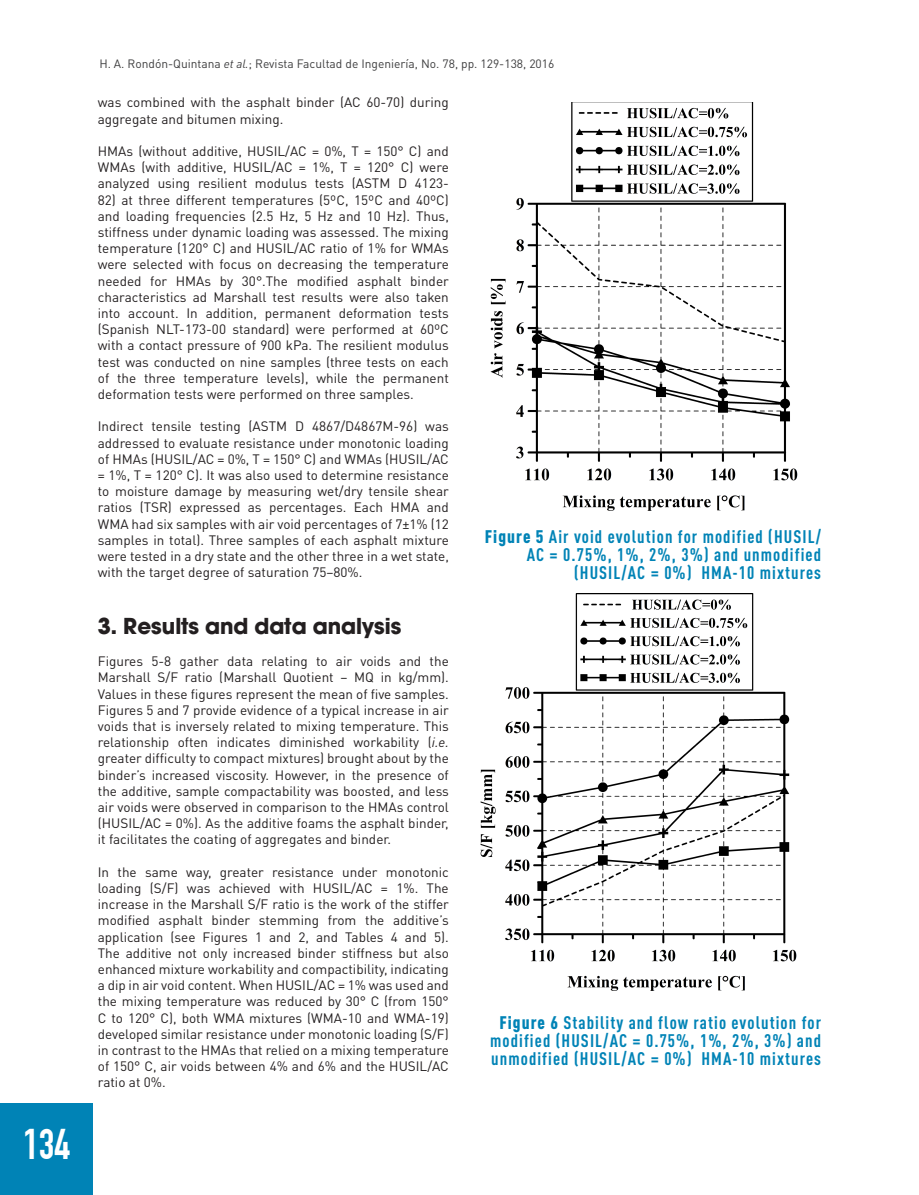
<style>
.page{position:relative;width:919px;height:1195px;background:#fff}
.page>*{position:absolute;margin:0;border:0;box-sizing:border-box;transform-origin:0 0}
.t1{font:700 42px "DIN Condensed";color:#fff}
.TitulosNivel1{font:700 24px "Avant Garde Md ITC";color:#231f20}
.Tablas_Graficos{font:700 condensed 18px/18px "DIN Pro";letter-spacing:.06em;color:#0083b6;text-align:right}
.t2{font:13.5px/16.2px "DIN Pro";color:#231f20;text-align:justify}
.t3{font:13.5px/16.2px "DIN Pro";color:#231f20;text-align:justify}
.t4{font:12px "DIN Pro";color:#3e3e3f}
.s1{font-style:italic}
.s2{font-weight:900}
</style>
<div class="page">
<div style="left:0;top:1103px;width:92px;height:92px;background:#0083b6"></div>
<img style="left:490px;top:102px;width:307px;height:408px">
<img style="left:480px;top:593px;width:316px;height:398px">
<h1 class="t1" style="left:23px;top:1119px;width:48px">134</h1>
<p class="t4" style="left:99px;top:55px;width:456px">H. A. Rondón-Quintana <span class="s1">et al.</span>; Revista Facultad de Ingeniería, No. 78, pp. 129-138, 2016</p>
<p class="t2" style="left:98px;top:93px;width:352px">was combined with the asphalt binder (AC 60-70) during aggregate and bitumen mixing.</p>
<p class="t2" style="left:98px;top:142px;width:352px">HMAs (without additive, HUSIL/AC = 0%, T = 150° C) and WMAs (with additive, HUSIL/AC = 1%, T = 120° C) were analyzed using resilient modulus tests (ASTM D 4123-</p>
<p class="t2" style="left:98px;top:190px;width:352px">82) at three different temperatures (5ºC, 15ºC and 40ºC) and loading frequencies (2.5 Hz, 5 Hz and 10 Hz). Thus, stiffness under dynamic loading was assessed. The mixing temperature (120° C) and HUSIL/AC ratio of 1% for WMAs were selected with focus on decreasing the temperature needed for HMAs by 30°.The modified asphalt binder characteristics ad Marshall test results were also taken into account. In addition, permanent deformation tests (Spanish NLT-173-00 standard) were performed at 60ºC with a contact pressure of 900 kPa. The resilient modulus test was conducted on nine samples (three tests on each of the three temperature levels), while the permanent deformation tests were performed on three samples.</p>
<p class="t2" style="left:98px;top:417px;width:352px">Indirect tensile testing (ASTM D 4867/D4867M-96) was addressed to evaluate resistance under monotonic loading of HMAs (HUSIL/AC = 0%, T = 150° C) and WMAs (HUSIL/AC = 1%, T = 120° C). It was also used to determine resistance to moisture damage by measuring wet/dry tensile shear ratios (TSR) expressed as percentages. Each HMA and WMA had six samples with air void percentages of 7±1% (12 samples in total). Three samples of each asphalt mixture were tested in a dry state and the other three in a wet state, with the target degree of saturation 75–80%.</p>
<p class="TitulosNivel1" style="left:98px;top:611px;width:305px">3. Results and data analysis</p>
<p class="t3" style="left:98px;top:652px;width:352px">Figures 5-8 gather data relating to air voids and the Marshall S/F ratio (Marshall Quotient – MQ in kg/mm).<br>Values in these figures represent the mean of five samples.<br>Figures 5 and 7 provide evidence of a typical increase in air voids that is inversely related to mixing temperature. This relationship often indicates diminished workability (<span class="s1">i.e. </span>greater difficulty to compact mixtures) brought about by the binder’s increased viscosity. However, in the presence of the additive, sample compactability was boosted, and less air voids were observed in comparison to the HMAs control (HUSIL/AC = 0%). As the additive foams the asphalt binder, it facilitates the coating of aggregates and binder.</p>
<p class="t3" style="left:98px;top:863px;width:352px">In the same way, greater resistance under monotonic loading (S/F) was achieved with HUSIL/AC = 1%. The increase in the Marshall S/F ratio is the work of the stiffer modified asphalt binder stemming from the additive’s application (see Figures 1 and 2, and Tables 4 and 5).<br>The additive not only increased binder stiffness but also enhanced mixture workability and compactibility, indicating a dip in air void content. When HUSIL/AC = 1% was used and the mixing temperature was reduced by 30° C (from 150° C to 120° C), both WMA mixtures (WMA-10 and WMA-19) developed similar resistance under monotonic loading (S/F) in contrast to the HMAs that relied on a mixing temperature of 150° C, air voids between 4% and 6% and the HUSIL/AC ratio at 0%.</p>
<p class="Tablas_Graficos" style="left:484px;top:526px;width:338px"><span class="s2">Figure 5</span> Air void evolution for modified (HUSIL/<br>AC = 0.75%, 1%, 2%, 3%) and unmodified (HUSIL/AC = 0%) HMA-10 mixtures</p>
<p class="Tablas_Graficos" style="left:490px;top:1012px;width:332px;text-align:center"><span class="s2">Figure 6</span> Stability and flow ratio evolution for modified (HUSIL/AC = 0.75%, 1%, 2%, 3%) and unmodified (HUSIL/AC = 0%) HMA-10 mixtures</p>
</div>
